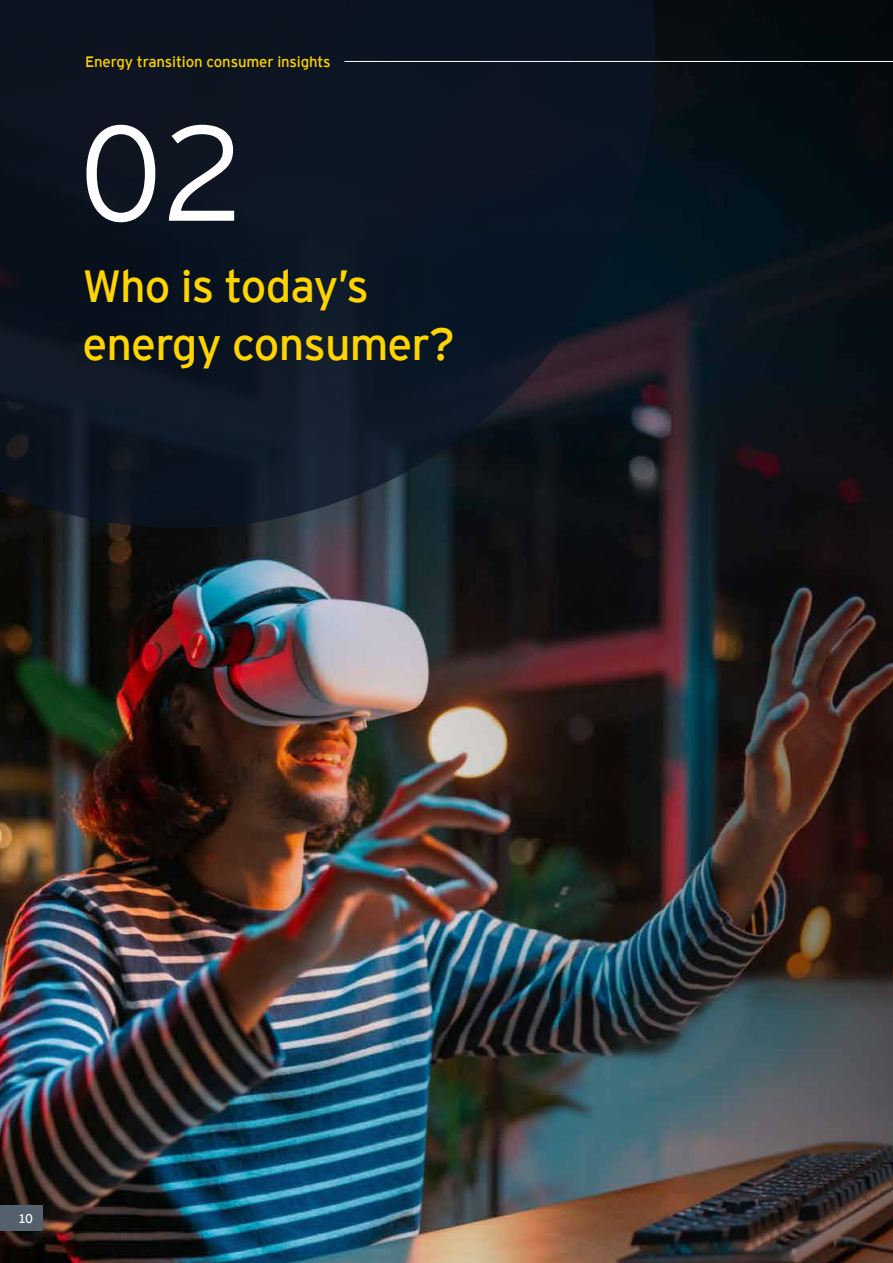
<style>
.page{position:relative;width:893px;height:1263px;background:#fff}
.page>*{position:absolute;margin:0;border:0;box-sizing:border-box;transform-origin:0 0}
.t1{font:300 135px "EY Interstate";color:#fff}
.t2{font:45px/58.5px "EY Interstate";letter-spacing:-.02em;color:#ffd400}
.t3{font:15px "EY Interstate";letter-spacing:-.01em;color:#ffd400}
.t4{font:12.75px "EY Interstate";color:#fff}
</style>
<div class="page">
<img style="left:0;top:0;width:893px;height:1263px">
<svg style="left:0;top:0;width:655px;height:528px;background:#0d1623"></svg>
<div style="left:0;top:1205px;width:42px;height:26px;background:#54606b"></div>
<hr style="left:344px;top:61px;width:549px;height:1px;background:#fff">
<p class="t3" style="left:85px;top:51px;width:247px">Energy transition consumer insights</p>
<h1 class="t1" style="left:79px;top:77px;width:168px">02</h1>
<h2 class="t2" style="left:83px;top:254px;width:374px">Who is today’s energy consumer?</h2>
<p class="t4" style="left:18px;top:1209px;width:17px">10</p>
</div>
